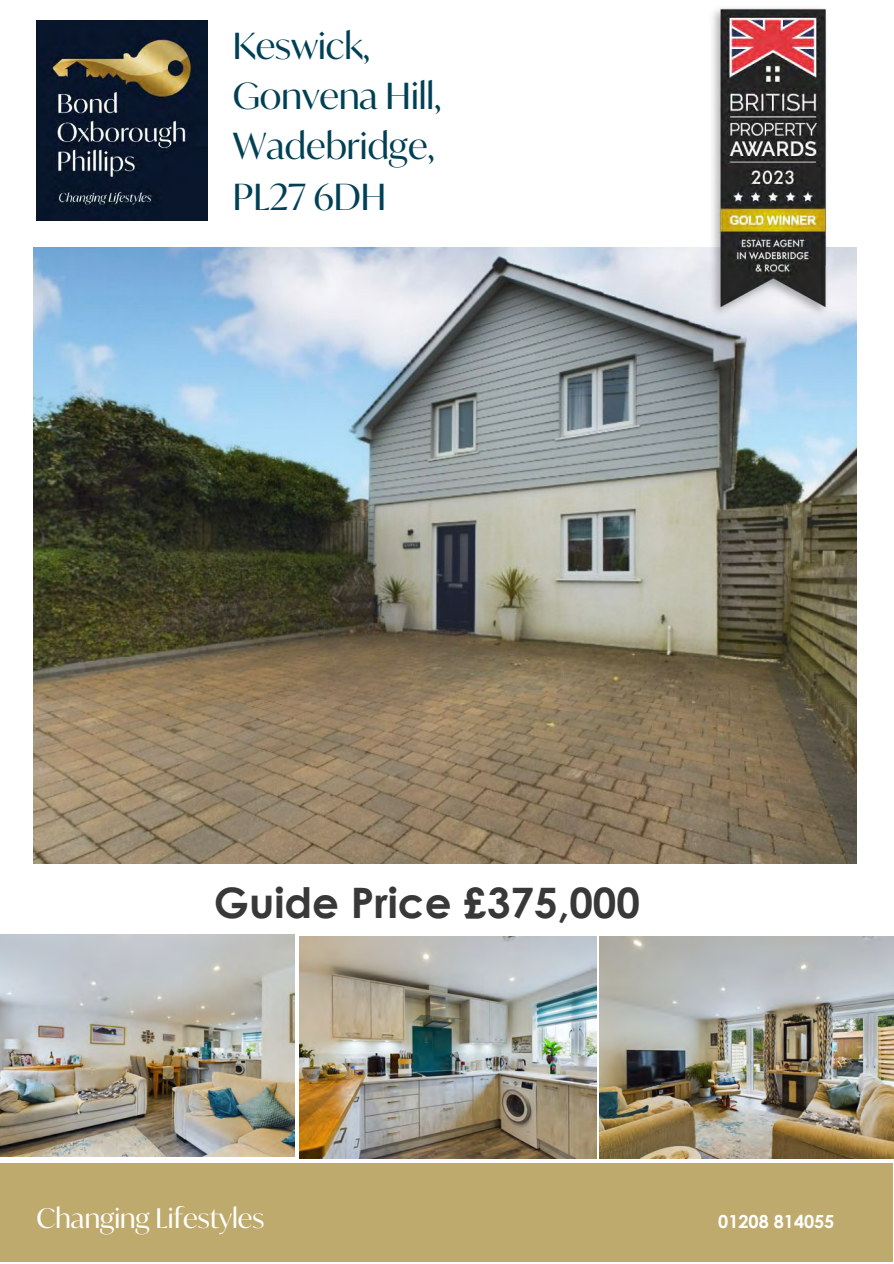
<style>
.page{position:relative;width:894px;height:1264px;background:#fff}
.page>*{position:absolute;margin:0;border:0;box-sizing:border-box;transform-origin:0 0}
.t1{font:700 42px "Century Gothic";color:#383838}
.t2{font:36px/50.4px "Ivy Mode";color:#004055}
.t3{font:27px "Ivy Mode";color:#fff}
.t4{font:700 18px "Century Gothic";color:#fff}
</style>
<div class="page">
<img style="left:0;top:934px;width:294px;height:222px">
<img style="left:300px;top:936px;width:296px;height:222px">
<img style="left:599px;top:936px;width:294px;height:222px">
<div style="left:0;top:1163px;width:892px;height:98px;background:#beaa6c"></div>
<img style="left:36px;top:21px;width:171px;height:200px">
<img style="left:33px;top:247px;width:823px;height:616px">
<img style="left:705px;top:8px;width:127px;height:314px">
<p class="t2" style="left:233px;top:20px;width:210px">Keswick,<br>Gonvena Hill,<br>Wadebridge,<br>PL27 6DH</p>
<p class="t1" style="left:214px;top:871px;width:427px">Guide Price £375,000</p>
<p class="t3" style="left:36px;top:1200px;width:229px">Changing Lifestyles</p>
<p class="t4" style="left:718px;top:1208px;width:118px">01208 814055</p>
</div>
